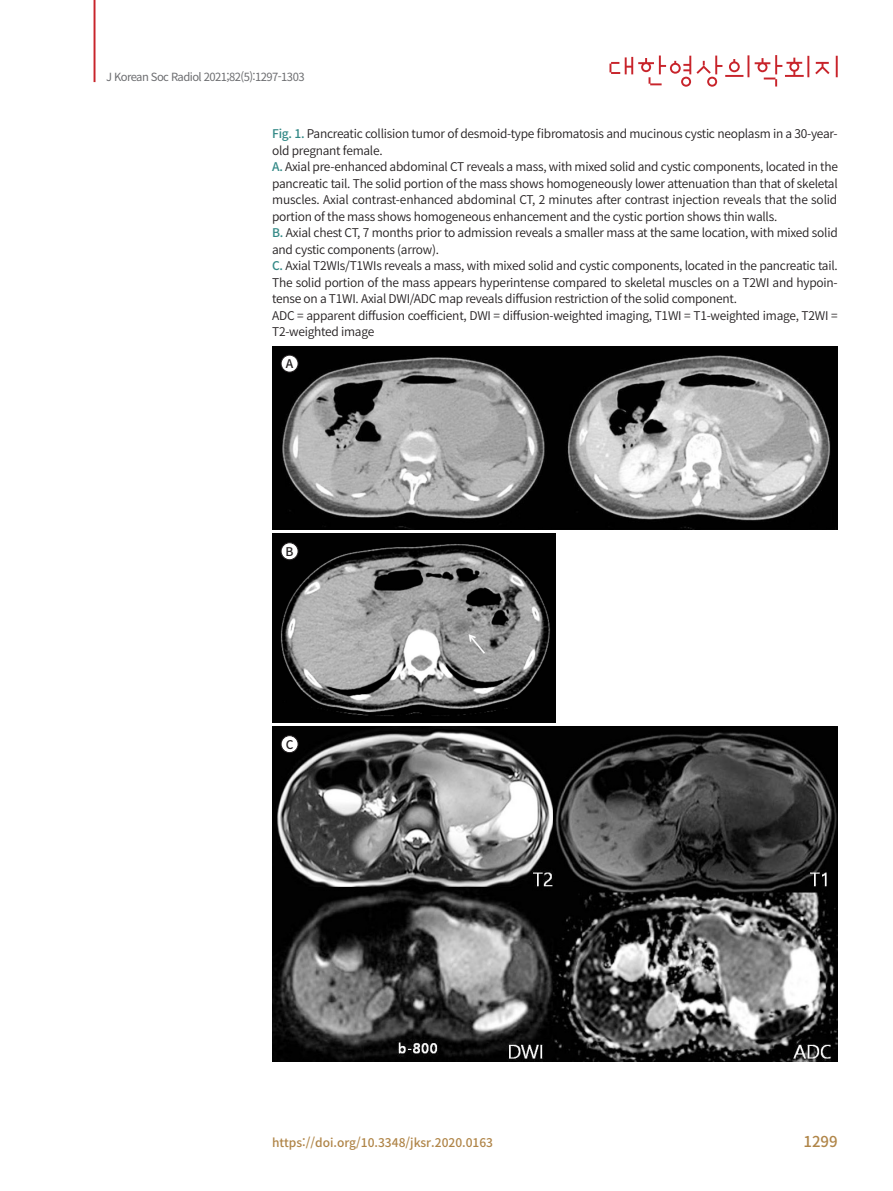
<style>
.page{position:relative;width:893px;height:1191px;background:#fff}
.page>*{position:absolute;margin:0;border:0;box-sizing:border-box;transform-origin:0 0}
.t1{font:500 15px "Noto Sans CJ Kkr";color:#b08548}
.t2{font:600 12px/16.5px "Noto Sans CJ Kkr";letter-spacing:-.02em;color:#231f20}
.t3{font:500 12px "Noto Sans CJ Kkr";color:#b08548}
.t4{font:500 12px "Noto Sans CJ Kkr";color:#231f20}
.t5{font:11.25px "Noto Sans CJ Kkr";letter-spacing:-.05em;color:#6c6d70}
.s1{font-weight:500;color:#328886}
</style>
<div class="page">
<hr style="left:94px;top:0;width:1px;height:82px;background:#c8242b">
<svg style="left:609px;top:55px;width:229px;height:32px"></svg>
<img style="left:272px;top:346px;width:566px;height:183px">
<img style="left:272px;top:533px;width:284px;height:189px">
<img style="left:272px;top:726px;width:566px;height:335px">
<div style="left:281px;top:355px;width:17px;height:17px;background:#fff;border-radius:50%"></div>
<div style="left:281px;top:355px;width:17px;height:17px;border:1px solid #231f20;border-radius:50%"></div>
<div style="left:281px;top:543px;width:17px;height:17px;background:#fff;border-radius:50%"></div>
<div style="left:281px;top:542px;width:17px;height:18px;border:1px solid #231f20;border-radius:50%"></div>
<div style="left:281px;top:735px;width:17px;height:17px;background:#fff;border-radius:50%"></div>
<div style="left:281px;top:735px;width:17px;height:18px;border:1px solid #231f20;border-radius:50%"></div>
<p class="t5" style="left:106px;top:70px;width:200px">J Korean Soc Radiol 2021;82(5):1297-1303</p>
<p class="t2" style="left:272px;top:126px;width:567px"><span class="s1">Fig. 1.</span> Pancreatic collision tumor of desmoid-type fibromatosis and mucinous cystic neoplasm in a 30-year&shy;old pregnant female.<br><span class="s1">A.</span> Axial pre-enhanced abdominal CT reveals a mass, with mixed solid and cystic components, located in the pancreatic tail. The solid portion of the mass shows homogeneously lower attenuation than that of skeletal muscles. Axial contrast-enhanced abdominal CT, 2 minutes after contrast injection reveals that the solid portion of the mass shows homogeneous enhancement and the cystic portion shows thin walls.<br><span class="s1">B.</span> Axial chest CT, 7 months prior to admission reveals a smaller mass at the same location, with mixed solid and cystic components (arrow).<br><span class="s1">C.</span> Axial T2WIs/T1WIs reveals a mass, with mixed solid and cystic components, located in the pancreatic tail.<br>The solid portion of the mass appears hyperintense compared to skeletal muscles on a T2WI and hypoin&shy;tense on a T1WI. Axial DWI/ADC map reveals diffusion restriction of the solid component.<br>ADC = apparent diffusion coefficient, DWI = diffusion-weighted imaging, T1WI = T1-weighted image, T2WI = T2-weighted image</p>
<p class="t4" style="left:286px;top:357px;width:9px">A</p>
<p class="t4" style="left:286px;top:544px;width:10px">B</p>
<p class="t4" style="left:286px;top:737px;width:9px">C</p>
<p class="t3" style="left:272px;top:1135px;width:222px">https://doi.org/10.3348/jksr.2020.0163</p>
<p class="t1" style="left:803px;top:1132px;width:36px">1299</p>
</div>
